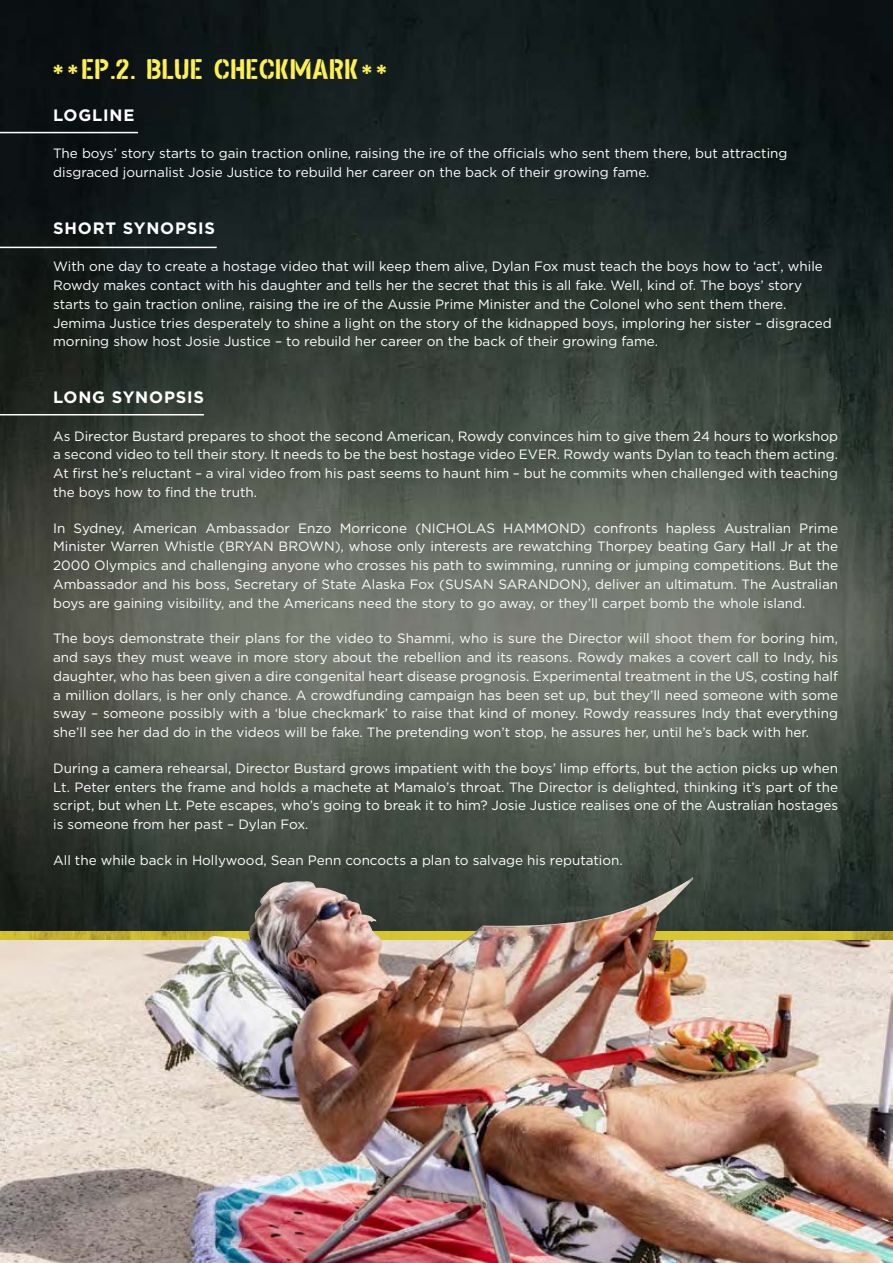
<style>
.page{position:relative;width:893px;height:1263px;background:#fff}
.page>*{position:absolute;margin:0;border:0;box-sizing:border-box;transform-origin:0 0}
.t1{font:27px "Gasline";color:#fdf050}
.t2{font:700 16.5px "Gotham";letter-spacing:.05em;color:#fff}
.t3{font:13.5px/18.8px "Gotham";color:#fff;text-align:justify}
</style>
<div class="page">
<img style="left:0;top:0;width:893px;height:931px">
<hr style="left:0;top:132px;width:138px;height:1px;background:#fff">
<hr style="left:0;top:247px;width:217px;height:1px;background:#fff">
<hr style="left:0;top:414px;width:204px;height:1px;background:#fff">
<img style="left:0;top:940px;width:893px;height:323px">
<svg style="left:0;top:931px;width:893px;height:9px;fill:#d2c231"></svg>
<img style="left:145px;top:881px;width:511px;height:180px">
<h1 class="t1" style="left:53px;top:52px;width:335px"><sub>*</sub> <sub>*</sub> EP.2. BLUE CHECKMARK<sub>*</sub> <sub>*</sub></h1>
<p class="t2" style="left:53px;top:104px;width:83px">LOGLINE</p>
<p class="t3" style="left:53px;top:144px;width:736px">The boys’ story starts to gain traction online, raising the ire of the officials who sent them there, but attracting disgraced journalist Josie Justice to rebuild her career on the back of their growing fame.</p>
<p class="t2" style="left:53px;top:217px;width:164px">SHORT SYNOPSIS</p>
<p class="t3" style="left:53px;top:257px;width:780px;text-align:left">With one day to create a hostage video that will keep them alive, Dylan Fox must teach the boys how to ‘act’, while Rowdy makes contact with his daughter and tells her the secret that this is all fake. Well, kind of. The boys’ story starts to gain traction online, raising the ire of the Aussie Prime Minister and the Colonel who sent them there.<br>Jemima Justice tries desperately to shine a light on the story of the kidnapped boys, imploring her sister – disgraced morning show host Josie Justice – to rebuild her career on the back of their growing fame.</p>
<p class="t2" style="left:53px;top:386px;width:153px">LONG SYNOPSIS</p>
<p class="t3" style="left:53px;top:426px;width:787px">As Director Bustard prepares to shoot the second American, Rowdy convinces him to give them 24 hours to workshop a second video to tell their story. It needs to be the best hostage video EVER. Rowdy wants Dylan to teach them acting.<br>At first he’s reluctant – a viral video from his past seems to haunt him – but he commits when challenged with teaching the boys how to find the truth.</p>
<p class="t3" style="left:53px;top:518px;width:786px">In Sydney, American Ambassador Enzo Morricone (NICHOLAS HAMMOND) confronts hapless Australian Prime Minister Warren Whistle (BRYAN BROWN), whose only interests are rewatching Thorpey beating Gary Hall Jr at the 2000 Olympics and challenging anyone who crosses his path to swimming, running or jumping competitions. But the Ambassador and his boss, Secretary of State Alaska Fox (SUSAN SARANDON), deliver an ultimatum. The Australian boys are gaining visibility, and the Americans need the story to go away, or they’ll carpet bomb the whole island.</p>
<p class="t3" style="left:53px;top:629px;width:786px">The boys demonstrate their plans for the video to Shammi, who is sure the Director will shoot them for boring him, and says they must weave in more story about the rebellion and its reasons. Rowdy makes a covert call to Indy, his daughter, who has been given a dire congenital heart disease prognosis. Experimental treatment in the US, costing half a million dollars, is her only chance. A crowdfunding campaign has been set up, but they’ll need someone with some sway – someone possibly with a ‘blue checkmark’ to raise that kind of money. Rowdy reassures Indy that everything she’ll see her dad do in the videos will be fake. The pretending won’t stop, he assures her, until he’s back with her.</p>
<p class="t3" style="left:53px;top:758px;width:786px">During a camera rehearsal, Director Bustard grows impatient with the boys’ limp efforts, but the action picks up when Lt. Peter enters the frame and holds a machete at Mamalo’s throat. The Director is delighted, thinking it’s part of the script, but when Lt. Pete escapes, who’s going to break it to him? Josie Justice realises one of the Australian hostages is someone from her past – Dylan Fox.</p>
<p class="t3" style="left:53px;top:850px;width:571px">All the while back in Hollywood, Sean Penn concocts a plan to salvage his reputation.</p>
</div>
